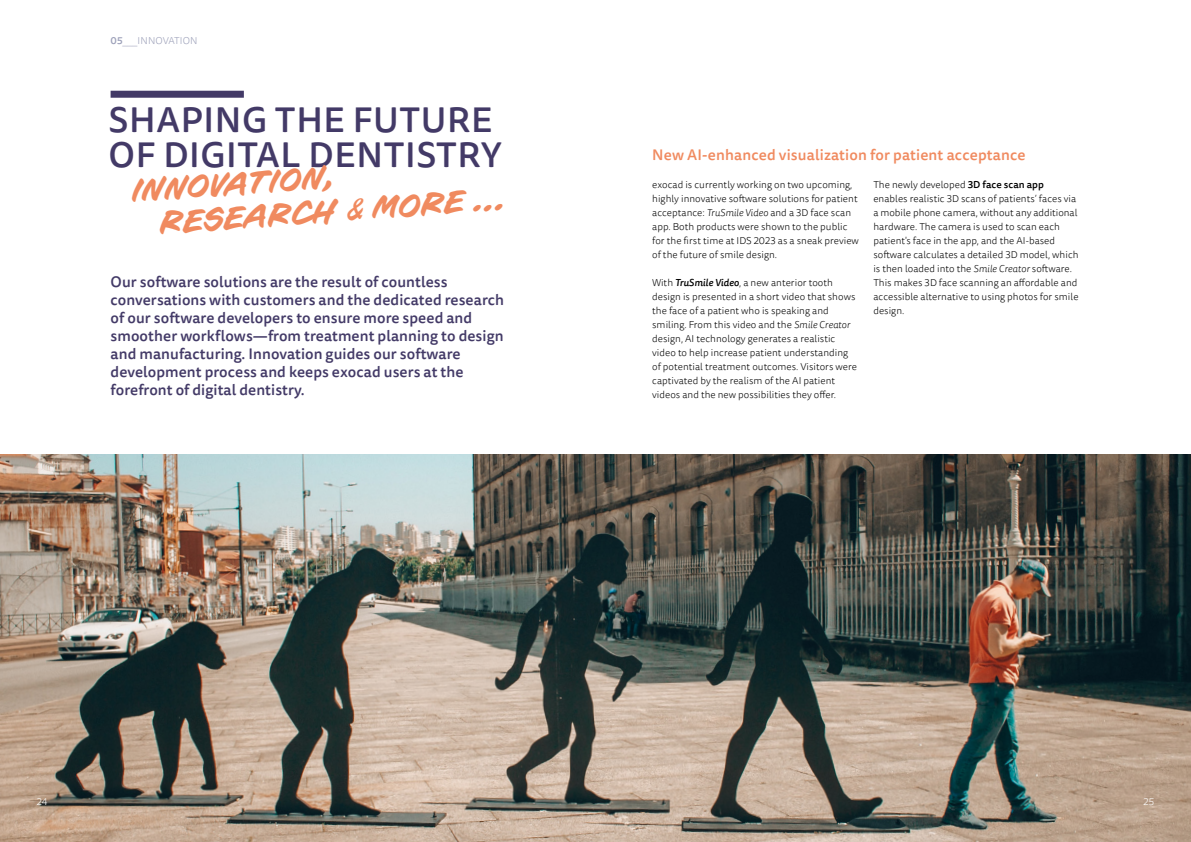
<style>
.page{position:relative;width:1191px;height:842px;background:#fff}
.page>*{position:absolute;margin:0;border:0;box-sizing:border-box;transform-origin:0 0}
.t1{font:500 35px/35px "Tisa Sans Pro";letter-spacing:.02em;color:#433a67}
.t2{font:italic 33px/34px "CC Sign Language";color:#f08a5f}
.t3{font:500 15px/18px "Tisa Sans Pro";letter-spacing:.005em;color:#433a67}
.t4{font:500 15px "Tisa Sans Pro";letter-spacing:.01em;color:#f08a5f}
.t5{font:300 10px/14px "Tisa Sans Pro";letter-spacing:.005em;color:#000}
.t6{font:300 10px "Tisa Sans Pro";letter-spacing:.01em;color:#9ca0b9}
.t7{font:300 10px "Tisa Sans Pro";color:#fff}
.s1{font-weight:500}
.s2{font-family:"Brush Script";font-style:normal}
.s3{font-style:italic}
.s4{font-weight:500;font-style:italic}
</style>
<div class="page">
<img style="left:0;top:455px;width:1191px;height:387px">
<div style="left:111px;top:91px;width:133px;height:7px;background:#433a67"></div>
<p class="t6" style="left:111px;top:34px;width:88px"><span class="s1">05</span>___INNOVATION</p>
<h1 class="t1" style="left:109px;top:103px;width:395px">SHAPING THE FUTURE<br>OF DIGITAL DENTISTRY</h1>
<h2 class="t2" style="left:155px;top:172px;width:348px;text-indent:-26px;rotate:-4deg">INNOVATION,<br>RESEARCH <span class="s2">&amp;</span> MORE ...</h2>
<p class="t3" style="left:111px;top:272px;width:395px">Our software solutions are the result of countless conversations with customers and the dedicated research of our software developers to ensure more speed and smoother workflows—from treatment planning to design and manufacturing. Innovation guides our software development process and keeps exocad users at the forefront of digital dentistry.</p>
<h3 class="t4" style="left:652px;top:145px;width:375px">New AI-enhanced visualization for patient acceptance</h3>
<p class="t5" style="left:652px;top:178px;width:208px">exocad is currently working on two upcoming, highly innovative software solutions for patient acceptance: <span class="s3">TruSmile Video</span> and a 3D face scan app. Both products were shown to the public for the first time at IDS 2023 as a sneak preview of the future of smile design.</p>
<p class="t5" style="left:652px;top:276px;width:206px">With <span class="s4">TruSmile Video</span>, a new anterior tooth design is presented in a short video that shows the face of a patient who is speaking and smiling. From this video and the <span class="s3">Smile Creator </span>design, AI technology generates a realistic video to help increase patient understanding of potential treatment outcomes. Visitors were captivated by the realism of the AI patient videos and the new possibilities they offer.</p>
<p class="t5" style="left:873px;top:178px;width:207px">The newly developed <span class="s1">3D face scan app </span>enables realistic 3D scans of patients’ faces via a mobile phone camera, without any additional hardware. The camera is used to scan each patient's face in the app, and the AI-based software calculates a detailed 3D model, which is then loaded into the <span class="s3">Smile Creator</span> software.<br>This makes 3D face scanning an affordable and accessible alternative to using photos for smile design.</p>
<p class="t7" style="left:37px;top:795px;width:12px">24</p>
<p class="t7" style="left:1143px;top:795px;width:12px">25</p>
</div>
